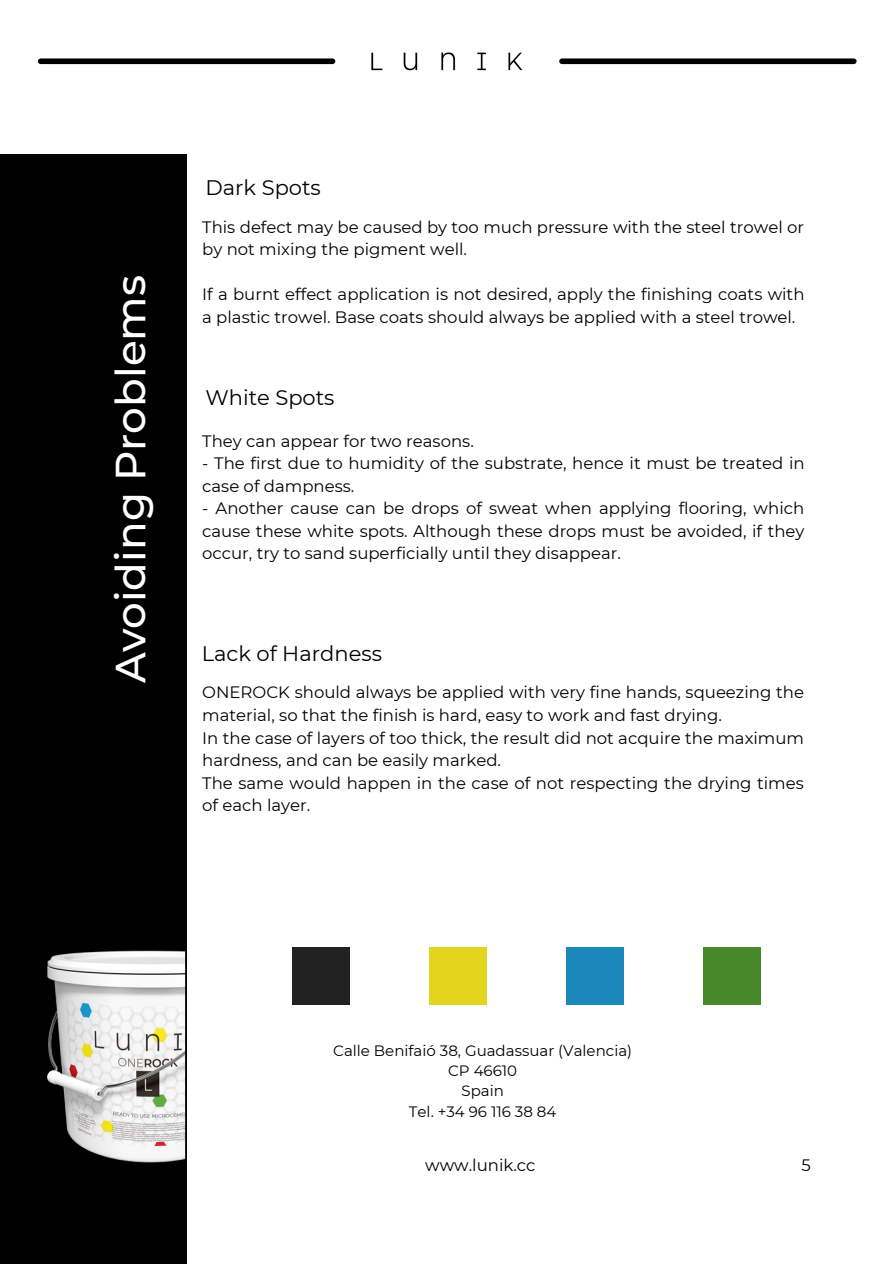
<style>
.page{position:relative;width:894px;height:1264px;background:#fff}
.page>*{position:absolute;margin:0;border:0;box-sizing:border-box;transform-origin:0 0}
.t1{font:500 42px "Montserrat";color:#fff}
.t2{font:21px "Montserrat";color:#000}
.t3{font:16.5px/22.5px "Montserrat";color:#000}
.t4{font:15px "Montserrat";color:#000}
</style>
<div class="page">
<div style="left:0;top:154px;width:187px;height:1109px;background:#000"></div>
<svg style="left:47px;top:950px;width:139px;height:213px;background:#c0bfbc"></svg>
<div style="left:41px;top:58px;width:291px;height:6px;background:#000"></div>
<img style="left:371px;top:52px;width:152px;height:19px">
<div style="left:562px;top:58px;width:291px;height:6px;background:#000"></div>
<div style="left:292px;top:946px;width:57px;height:58px;background:#222"></div>
<div style="left:429px;top:946px;width:57px;height:58px;background:#e3d51e"></div>
<div style="left:566px;top:946px;width:57px;height:58px;background:#1b88ba"></div>
<div style="left:702px;top:946px;width:58px;height:58px;background:#46882a"></div>
<p class="t1" style="left:105px;top:683px;width:409px;rotate:-90deg">Avoiding Problems</p>
<p class="t2" style="left:205px;top:175px;width:117px">Dark Spots</p>
<p class="t3" style="left:202px;top:215px;width:603px">This defect may be caused by too much pressure with the steel trowel or by not mixing the pigment well.</p>
<p class="t3" style="left:202px;top:283px;width:603px">If a burnt effect application is not desired, apply the finishing coats with a plastic trowel. Base coats should always be applied with a steel trowel.</p>
<p class="t2" style="left:205px;top:384px;width:131px">White Spots</p>
<p class="t3" style="left:202px;top:429px;width:273px">They can appear for two reasons.</p>
<p class="t3" style="left:202px;top:452px;width:603px">- The first due to humidity of the substrate, hence it must be treated in case of dampness.</p>
<p class="t3" style="left:202px;top:497px;width:603px;text-align:justify">- Another cause can be drops of sweat when applying flooring, which cause these white spots. Although these drops must be avoided, if they occur, try to sand superficially until they disappear.</p>
<p class="t2" style="left:202px;top:640px;width:182px">Lack of Hardness</p>
<p class="t3" style="left:202px;top:681px;width:603px">ONEROCK should always be applied with very fine hands, squeezing the material, so that the finish is hard, easy to work and fast drying.</p>
<p class="t3" style="left:202px;top:726px;width:603px">In the case of layers of too thick, the result did not acquire the maximum hardness, and can be easily marked.</p>
<p class="t3" style="left:202px;top:771px;width:603px">The same would happen in the case of not respecting the drying times of each layer.</p>
<p class="t4" style="left:333px;top:1041px;width:300px">Calle Benifaió 38, Guadassuar (Valencia)</p>
<p class="t4" style="left:448px;top:1061px;width:71px">CP 46610</p>
<p class="t4" style="left:461px;top:1081px;width:44px">Spain</p>
<p class="t4" style="left:409px;top:1102px;width:149px">Tel. +34 96 116 38 84</p>
<p class="t3" style="left:425px;top:1153px;width:112px">www.lunik.cc</p>
<p class="t3" style="left:801px;top:1153px;width:11px">5</p>
</div>
